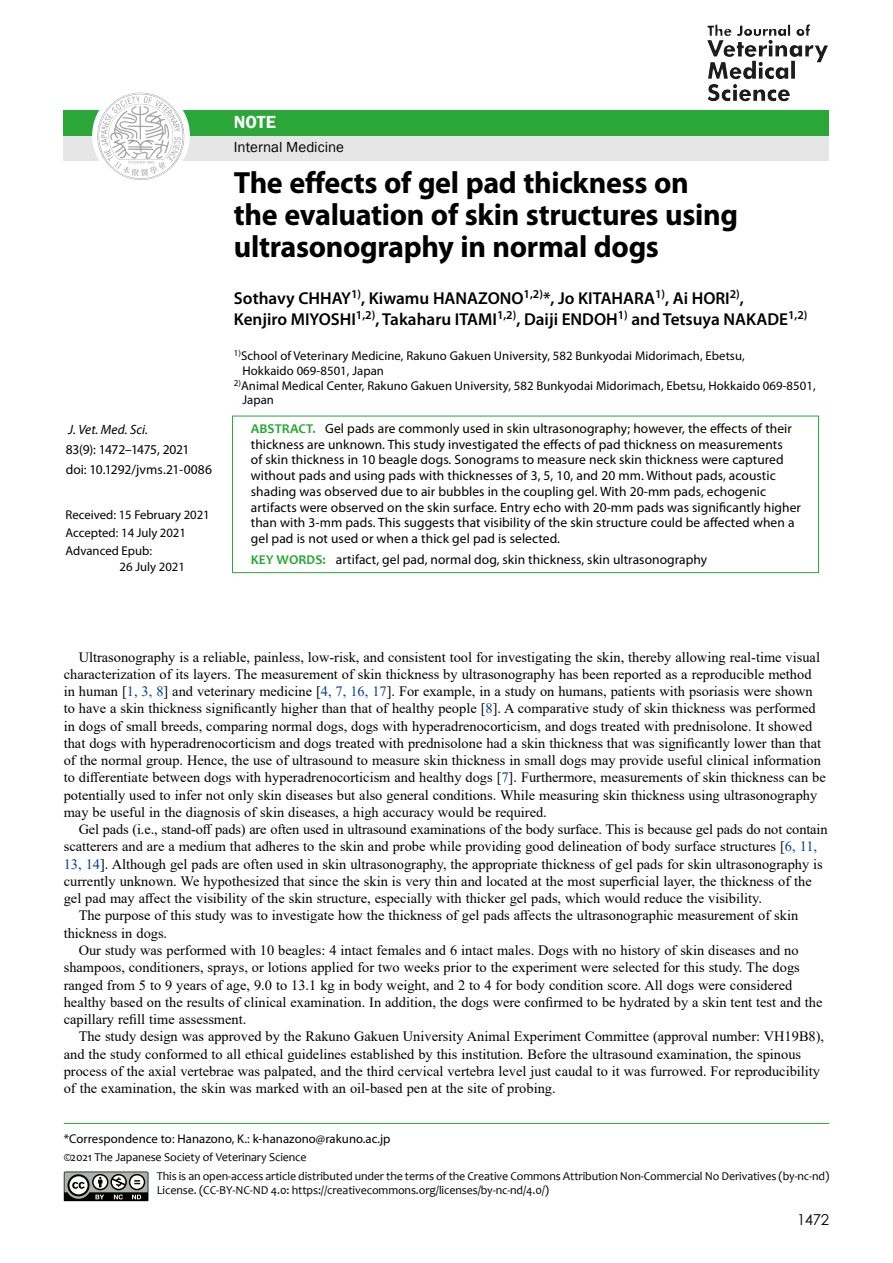
<style>
.page{position:relative;width:893px;height:1263px;background:#fff}
.page>*{position:absolute;margin:0;border:0;box-sizing:border-box;transform-origin:0 0}
.t1{font:700 30.75px/32.2px "Myriad Pro";letter-spacing:-.01em;color:#000}
.t2{font:600 18px "Franklin Gothic";color:#fff}
.t3{font:600 17.25px/21px "Myriad Pro";color:#000}
.t4{font:15px "Franklin Gothic";color:#000}
.t5{font:15px "Century Gothic";color:#000}
.t6{font:14.25px/17.2px "Times New Roman";color:#000}
.t7{font:13.5px/15.8px "Myriad Pro";letter-spacing:.005em;color:#000}
.t8{font:italic 13.5px "Myriad Pro";color:#000}
.t9{font:12.75px/14.2px "Myriad Pro";letter-spacing:.005em;color:#000}
.t10{font:12px/20px "Candara";letter-spacing:-.01em;color:#000}
.s1{font-family:"Candara";font-weight:700;color:#2aa738}
.s2{color:#003f98}
</style>
<div class="page">
<hr style="left:64px;top:1123px;width:765px;height:1px;background:#2aa738">
<div style="left:64px;top:136px;width:765px;height:25px;background:#e6e6e6"></div>
<div style="left:64px;top:111px;width:765px;height:25px;background:#2aa738"></div>
<div style="left:92px;top:87px;width:98px;height:97px;background:#fff;border-radius:50%"></div>
<svg style="left:94px;top:92px;width:93px;height:88px"></svg>
<img style="left:707px;top:24px;width:106px;height:33px">
<div style="left:232px;top:416px;width:587px;height:157px;border:1px solid #2aa738"></div>
<svg style="left:64px;top:1171px;width:84px;height:30px"></svg>
<p class="t8" style="left:68px;top:421px;width:81px">J. Vet. Med. Sci.</p>
<p class="t7" style="left:66px;top:439px;width:148px;line-height:20px">83(9): 1472–1475, 2021 doi: 10.1292/jvms.21-0086</p>
<p class="t9" style="left:66px;top:506px;width:146px;line-height:17.9px">Received: 15 February 2021<br>Accepted: 14 July 2021<br>Advanced Epub:</p>
<p class="t9" style="left:120px;top:559px;width:67px">26 July 2021</p>
<p class="t2" style="left:234px;top:111px;width:44px">NOTE</p>
<p class="t4" style="left:234px;top:138px;width:112px">Internal Medicine</p>
<h1 class="t1" style="left:234px;top:165px;width:506px">The effects of gel pad thickness on the evaluation of skin structures using ultrasonography in normal dogs</h1>
<p class="t3" style="left:234px;top:287px;width:575px">Sothavy CHHAY<sup>1)</sup>, Kiwamu HANAZONO<sup>1,2)</sup>*, Jo KITAHARA<sup>1)</sup>, Ai HORI<sup>2)</sup>,<br>Kenjiro MIYOSHI<sup>1,2)</sup>, Takaharu ITAMI<sup>1,2)</sup>, Daiji ENDOH<sup>1)</sup> and Tetsuya NAKADE<sup>1,2)</sup></p>
<p class="t9" style="left:242px;top:349px;width:504px;text-indent:-9px"><sup>1)</sup>School of Veterinary Medicine, Rakuno Gakuen University, 582 Bunkyodai Midorimach, Ebetsu,<br>Hokkaido 069-8501, Japan</p>
<p class="t9" style="left:242px;top:378px;width:575px;text-indent:-9px"><sup>2)</sup>Animal Medical Center, Rakuno Gakuen University, 582 Bunkyodai Midorimach, Ebetsu, Hokkaido 069-8501,<br>Japan</p>
<p class="t7" style="left:251px;top:420px;width:552px"><span class="s1">ABSTRACT.</span> Gel pads are commonly used in skin ultrasonography; however, the effects of their thickness are unknown. This study investigated the effects of pad thickness on measurements<br>of skin thickness in 10 beagle dogs. Sonograms to measure neck skin thickness were captured without pads and using pads with thicknesses of 3, 5, 10, and 20 mm. Without pads, acoustic shading was observed due to air bubbles in the coupling gel. With 20-mm pads, echogenic artifacts were observed on the skin surface. Entry echo with 20-mm pads was significantly higher than with 3-mm pads. This suggests that visibility of the skin structure could be affected when a gel pad is not used or when a thick gel pad is selected.</p>
<p class="t7" style="left:251px;top:551px;width:458px"><span class="s1">KEY WORDS:</span> artifact, gel pad, normal dog, skin thickness, skin ultrasonography</p>
<p class="t6" style="left:64px;top:648px;width:763px;text-indent:15px">Ultrasonography is a reliable, painless, low-risk, and consistent tool for investigating the skin, thereby allowing real-time visual characterization of its layers. The measurement of skin thickness by ultrasonography has been reported as a reproducible method in human [<span class="s2">1, 3, 8</span>] and veterinary medicine [<span class="s2">4, 7, 16, 17</span>]. For example, in a study on humans, patients with psoriasis were shown to have a skin thickness significantly higher than that of healthy people [<span class="s2">8</span>]. A comparative study of skin thickness was performed in dogs of small breeds, comparing normal dogs, dogs with hyperadrenocorticism, and dogs treated with prednisolone. It showed that dogs with hyperadrenocorticism and dogs treated with prednisolone had a skin thickness that was significantly lower than that of the normal group. Hence, the use of ultrasound to measure skin thickness in small dogs may provide useful clinical information to differentiate between dogs with hyperadrenocorticism and healthy dogs [<span class="s2">7</span>]. Furthermore, measurements of skin thickness can be potentially used to infer not only skin diseases but also general conditions. While measuring skin thickness using ultrasonography may be useful in the diagnosis of skin diseases, a high accuracy would be required.</p>
<p class="t6" style="left:79px;top:820px;width:750px">Gel pads (i.e., stand-off pads) are often used in ultrasound examinations of the body surface. This is because gel pads do not contain</p>
<p class="t6" style="left:64px;top:837px;width:755px">scatterers and are a medium that adheres to the skin and probe while providing good delineation of body surface structures [<span class="s2">6, 11,</span></p>
<p class="t6" style="left:64px;top:855px;width:760px"><span class="s2">13, 14</span>]. Although gel pads are often used in skin ultrasonography, the appropriate thickness of gel pads for skin ultrasonography is</p>
<p class="t6" style="left:64px;top:872px;width:749px">currently unknown. We hypothesized that since the skin is very thin and located at the most superficial layer, the thickness of the</p>
<p class="t6" style="left:64px;top:889px;width:700px">gel pad may affect the visibility of the skin structure, especially with thicker gel pads, which would reduce the visibility.</p>
<p class="t6" style="left:79px;top:907px;width:721px">The purpose of this study was to investigate how the thickness of gel pads affects the ultrasonographic measurement of skin</p>
<p class="t6" style="left:64px;top:924px;width:105px">thickness in dogs.</p>
<p class="t6" style="left:79px;top:941px;width:721px">Our study was performed with 10 beagles: 4 intact females and 6 intact males. Dogs with no history of skin diseases and no</p>
<p class="t6" style="left:64px;top:958px;width:737px">shampoos, conditioners, sprays, or lotions applied for two weeks prior to the experiment were selected for this study. The dogs</p>
<p class="t6" style="left:64px;top:976px;width:730px">ranged from 5 to 9 years of age, 9.0 to 13.1 kg in body weight, and 2 to 4 for body condition score. All dogs were considered</p>
<p class="t6" style="left:64px;top:993px;width:760px">healthy based on the results of clinical examination. In addition, the dogs were confirmed to be hydrated by a skin tent test and the</p>
<p class="t6" style="left:64px;top:1010px;width:184px">capillary refill time assessment.</p>
<p class="t6" style="left:79px;top:1027px;width:747px">The study design was approved by the Rakuno Gakuen University Animal Experiment Committee (approval number: VH19B8),</p>
<p class="t6" style="left:64px;top:1045px;width:739px">and the study conformed to all ethical guidelines established by this institution. Before the ultrasound examination, the spinous</p>
<p class="t6" style="left:64px;top:1062px;width:758px">process of the axial vertebrae was palpated, and the third cervical vertebra level just caudal to it was furrowed. For reproducibility</p>
<p class="t6" style="left:64px;top:1079px;width:493px">of the examination, the skin was marked with an oil-based pen at the site of probing.</p>
<p class="t9" style="left:64px;top:1131px;width:328px">*Correspondence to: Hanazono, K.: k-hanazono@rakuno.ac.jp</p>
<p class="t10" style="left:157px;top:1146px;width:674px;text-indent:-93px">©2021 The Japanese Society of Veterinary Science<br>This is an open-access article distributed under the terms of the Creative Commons Attribution Non-Commercial No Derivatives (by-nc-nd)</p>
<p class="t10" style="left:157px;top:1180px;width:394px">License. (CC-BY-NC-ND 4.0: https://creativecommons.org/licenses/by-nc-nd/4.0/)</p>
<p class="t5" style="left:797px;top:1209px;width:33px">1472</p>
</div>
